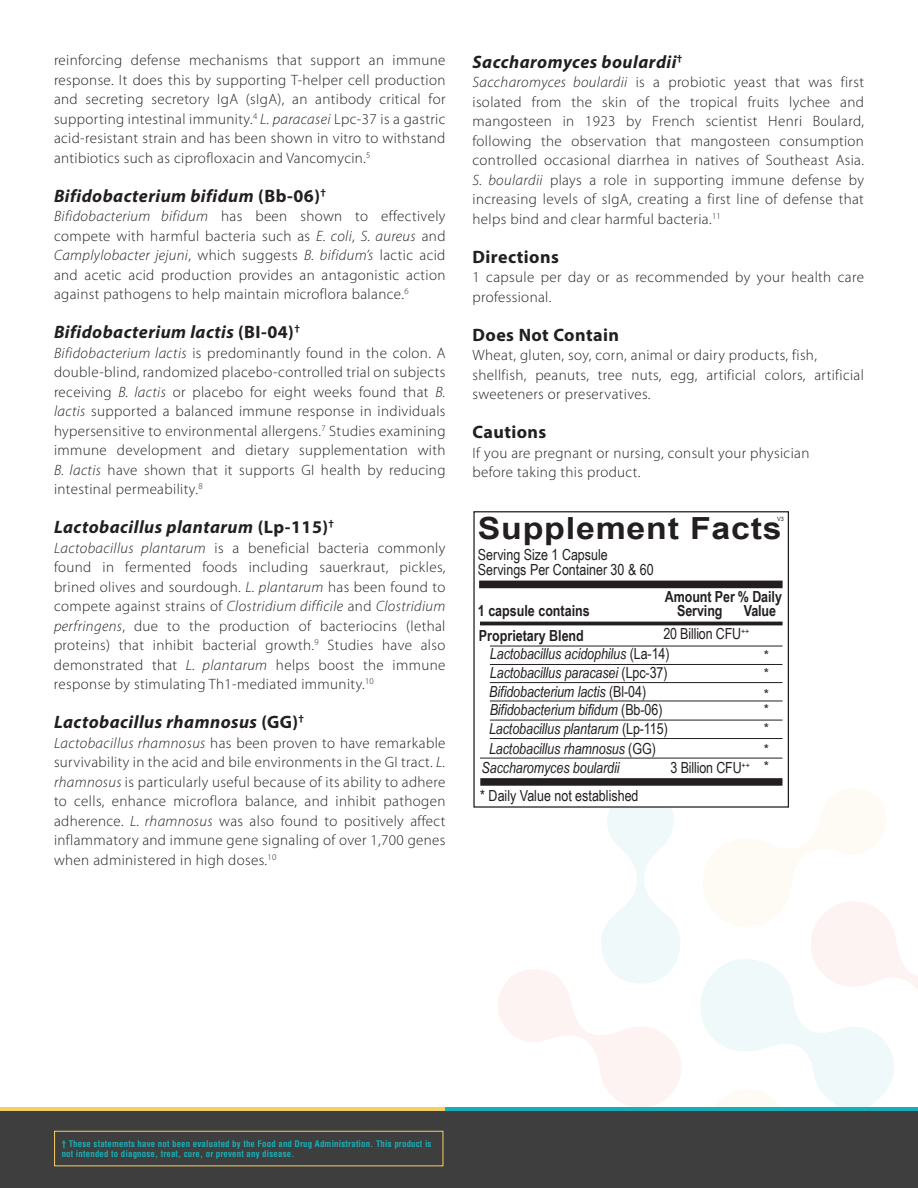
<style>
.page{position:relative;width:918px;height:1188px;background:#fff}
.page>*{position:absolute;margin:0;border:0;box-sizing:border-box;transform-origin:0 0}
.t1{font:700 30.45px "Arial";letter-spacing:.025em;color:#231f20;scale:1.11 1}
.t2{font:italic 700 18px "Myriad Pro";letter-spacing:.025em;color:#231f20}
.t3{font:700 18px "Myriad Pro";letter-spacing:.025em;color:#231f20}
.t4{font:italic 15.3px "Arial Narrow";letter-spacing:-.005em;color:#231f20}
.t5{font:15.3px/15.3px "Arial Narrow";color:#231f20}
.t6{font:700 15.3px/14px "Arial Narrow";color:#231f20}
.t7{font:300 15px/19.5px "Myriad Pro";letter-spacing:.025em;color:#231f20;text-align:justify}
.t8{font:13.65px/17.5px "Arial";color:#231f20}
.t9{font:700 condensed 8.85px/10.6px "Helvetica";letter-spacing:.02em;color:#18afb6}
.t10{font:6px "Arial";color:#231f20;scale:.91 1}
.s1{font-style:italic}
.s2{font-style:normal}
</style>
<div class="page">
<svg style="left:499px;top:789px;width:419px;height:318px"></svg>
<div style="left:0;top:1107px;width:918px;height:81px;background:#17afb7"></div>
<div style="left:0;top:1107px;width:445px;height:81px;background:#f5cf65"></div>
<div style="left:0;top:1111px;width:918px;height:77px;background:#3e3e3f"></div>
<div style="left:54px;top:1131px;width:389px;height:35px;border:1px solid #f5cf66"></div>
<div style="left:474px;top:512px;width:314px;height:295px;background:#fff"></div>
<div style="left:473px;top:511px;width:316px;height:297px;border:1px solid #231f20"></div>
<div style="left:479px;top:581px;width:304px;height:7px;background:#231f20"></div>
<hr style="left:480px;top:622px;width:303px;height:3px;background:#231f20">
<hr style="left:490px;top:664px;width:292px;height:1px;background:#231f20">
<hr style="left:490px;top:682px;width:292px;height:1px;background:#231f20">
<hr style="left:490px;top:701px;width:292px;height:1px;background:#231f20">
<hr style="left:490px;top:720px;width:292px;height:1px;background:#231f20">
<div style="left:480px;top:778px;width:302px;height:8px;background:#231f20"></div>
<hr style="left:490px;top:646px;width:293px;height:1px;background:#231f20">
<hr style="left:490px;top:738px;width:293px;height:1px;background:#231f20">
<hr style="left:480px;top:758px;width:302px;height:1px;background:#231f20">
<p class="t7" style="left:54px;top:50px;width:393px">reinforcing defense mechanisms that support an immune response. It does this by supporting T-helper cell production and secreting secretory IgA (sIgA), an antibody critical for supporting intestinal immunity.<sup>4</sup> <span class="s1">L. paracasei</span> Lpc-37 is a gastric acid-resistant strain and has been shown in vitro to withstand antibiotics such as ciprofloxacin and Vancomycin.<sup>5</sup></p>
<p class="t2" style="left:54px;top:184px;width:273px">Bifidobacterium bifidum <span class="s2">(Bb-06)</span><sup>†</sup></p>
<p class="t7" style="left:54px;top:206px;width:393px"><span class="s1">Bifidobacterium bifidum</span> has been shown to effectively compete with harmful bacteria such as <span class="s1">E. coli</span>, <span class="s1">S. aureus</span> and <span class="s1">Camplylobacter jejuni</span>, which suggests <span class="s1">B. bifidum’s</span> lactic acid and acetic acid production provides an antagonistic action against pathogens to help maintain microflora balance.<sup>6</sup></p>
<p class="t2" style="left:54px;top:320px;width:247px">Bifidobacterium lactis <span class="s2">(BI-04)</span><sup>†</sup></p>
<p class="t7" style="left:54px;top:343px;width:393px"><span class="s1">Bifidobacterium lactis</span> is predominantly found in the colon. A double-blind, randomized placebo-controlled trial on subjects receiving <span class="s1">B. lactis</span> or placebo for eight weeks found that <span class="s1">B. lactis</span> supported a balanced immune response in individuals hypersensitive to environmental allergens.<sup>7</sup> Studies examining immune development and dietary supplementation with <span class="s1">B. lactis</span> have shown that it supports GI health by reducing intestinal permeability.<sup>8</sup></p>
<p class="t2" style="left:54px;top:515px;width:282px">Lactobacillus plantarum <span class="s2">(Lp-115)</span><sup>†</sup></p>
<p class="t7" style="left:54px;top:538px;width:393px"><span class="s1">Lactobacillus plantarum</span> is a beneficial bacteria commonly found in fermented foods including sauerkraut, pickles, brined olives and sourdough. <span class="s1">L. plantarum</span> has been found to compete against strains of <span class="s1">Clostridium difficile</span> and <span class="s1">Clostridium perfringens</span>, due to the production of bacteriocins (lethal proteins) that inhibit bacterial growth.<sup>9</sup> Studies have also demonstrated that <span class="s1">L. plantarum</span> helps boost the immune response by stimulating Th1-mediated immunity.<sup>10</sup></p>
<p class="t2" style="left:54px;top:710px;width:252px">Lactobacillus rhamnosus <span class="s2">(GG)</span><sup>†</sup></p>
<p class="t7" style="left:54px;top:733px;width:393px"><span class="s1">Lactobacillus rhamnosus</span> has been proven to have remarkable survivability in the acid and bile environments in the GI tract. <span class="s1">L. rhamnosus</span> is particularly useful because of its ability to adhere to cells, enhance microflora balance, and inhibit pathogen adherence. <span class="s1">L. rhamnosus</span> was also found to positively affect inflammatory and immune gene signaling of over 1,700 genes when administered in high doses.<sup>10</sup></p>
<p class="t2" style="left:472px;top:50px;width:211px">Saccharomyces boulardii<sup>†</sup></p>
<p class="t7" style="left:472px;top:72px;width:393px"><span class="s1">Saccharomyces boulardii</span> is a probiotic yeast that was first isolated from the skin of the tropical fruits lychee and mangosteen in 1923 by French scientist Henri Boulard, following the observation that mangosteen consumption controlled occasional diarrhea in natives of Southeast Asia.<br><span class="s1">S. boulardii</span> plays a role in supporting immune defense by increasing levels of sIgA, creating a first line of defense that helps bind and clear harmful bacteria.<sup>11</sup></p>
<p class="t3" style="left:472px;top:245px;width:88px">Directions</p>
<p class="t7" style="left:472px;top:267px;width:393px">1 capsule per day or as recommended by your health care professional.</p>
<p class="t3" style="left:472px;top:323px;width:148px">Does Not Contain</p>
<p class="t7" style="left:472px;top:345px;width:393px;text-align:left">Wheat, gluten, soy, corn, animal or dairy products, fish, shellfish, peanuts, tree nuts, egg, artificial colors, artificial sweeteners or preservatives.</p>
<p class="t3" style="left:472px;top:420px;width:75px">Cautions</p>
<p class="t7" style="left:472px;top:443px;width:338px">If you are pregnant or nursing, consult your physician before taking this product.</p>
<h1 class="t1" style="left:478px;top:508px;width:275px">Supplement Facts</h1>
<p class="t5" style="left:478px;top:546px;width:177px">Serving Size 1 Capsule<br>Servings Per Container 30 &amp; 60</p>
<p class="t10" style="left:777px;top:515px;width:9px">V3</p>
<p class="t6" style="left:478px;top:603px;width:113px">1 capsule contains</p>
<p class="t6" style="left:677px;top:589px;width:106px;text-indent:-12px">Amount Per % Daily<br>Serving</p>
<p class="t6" style="left:744px;top:603px;width:34px">Value</p>
<p class="t6" style="left:479px;top:628px;width:106px">Proprietary Blend</p>
<p class="t5" style="left:663px;top:626px;width:88px">20 Billion CFU<sup>++</sup></p>
<p class="t4" style="left:490px;top:643px;width:181px">Lactobacillus acidophilus <span class="s2">(La-14)</span></p>
<p class="t8" style="left:764px;top:647px;width:7px">* *</p>
<p class="t8" style="left:764px;top:687px;width:7px;line-height:15px">* *</p>
<p class="t8" style="left:764px;top:719px;width:7px;line-height:20.4px">* *</p>
<p class="t8" style="left:764px;top:757px;width:7px">*</p>
<p class="t4" style="left:490px;top:662px;width:179px">Lactobacillus paracasei <span class="s2">(Lpc-37)</span></p>
<p class="t4" style="left:489px;top:681px;width:158px">Bifidobacterium lactis <span class="s2">(Bl-04)</span></p>
<p class="t4" style="left:490px;top:699px;width:174px">Bifidobacterium bifidum <span class="s2">(Bb-06)</span></p>
<p class="t4" style="left:489px;top:718px;width:180px">Lactobacillus plantarum <span class="s2">(Lp-115)</span></p>
<p class="t4" style="left:489px;top:738px;width:168px">Lactobacillus rhamnosus <span class="s2">(GG)</span></p>
<p class="t4" style="left:482px;top:757px;width:140px">Saccharomyces boulardii</p>
<p class="t5" style="left:671px;top:759px;width:81px">3 Billion CFU<sup>++</sup></p>
<p class="t5" style="left:480px;top:787px;width:160px">* Daily Value not established</p>
<p class="t9" style="left:62px;top:1138px;width:371px">† These statements have not been evaluated by the Food and Drug Administration. This product is not intended to diagnose, treat, cure, or prevent any disease.</p>
</div>
